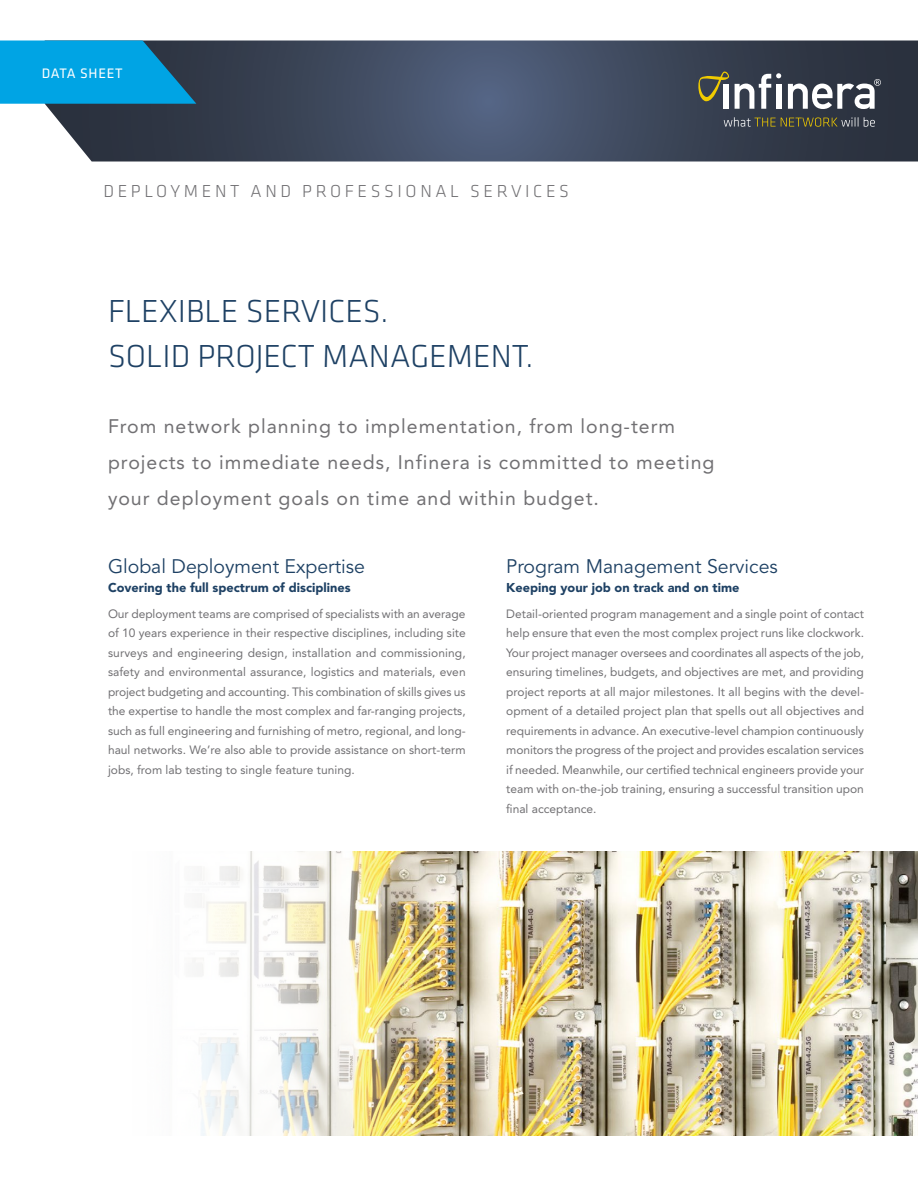
<style>
.page{position:relative;width:918px;height:1188px;background:#fff}
.page>*{position:absolute;margin:0;border:0;box-sizing:border-box;transform-origin:0 0}
.t1{font:300 33px/45px "Klavika";color:#1e4164}
.t2{font:19.5px/36px "Avenir LT Std";letter-spacing:.05em;color:#717073}
.t3{font:19.5px "Avenir LT Std";color:#1e4164}
.t4{font:300 18px "Klavika";letter-spacing:.2em;color:#717073}
.t5{font:14.25px "Klavika";letter-spacing:.05em;color:#fff}
.t6{font:900 12.75px "Avenir LT Std";color:#1e4164}
.t7{font:12px/19.5px "Avenir LT Std";color:#717073;text-align:justify}
</style>
<div class="page">
<svg style="left:45px;top:40px;width:873px;height:122px;background:#404a5d"></svg>
<svg style="left:0;top:40px;width:196px;height:64px;background:#0895cd"></svg>
<svg style="left:788px;top:79px;width:93px;height:30px"></svg>
<svg style="left:698px;top:72px;width:83px;height:37px"></svg>
<svg style="left:724px;top:117px;width:151px;height:10px;background:#56584c"></svg>
<img style="left:193px;top:852px;width:725px;height:284px">
<p class="t5" style="left:42px;top:64px;width:83px">DATA SHEET</p>
<h3 class="t4" style="left:104px;top:180px;width:467px">DEPLOYMENT AND P ROFESSIONAL SERVICES</h3>
<h1 class="t1" style="left:108px;top:288px;width:427px">FLEXIBLE SERVICES.<br>SOLID PROJECT MANAGEMENT.</h1>
<h2 class="t2" style="left:108px;top:408px;width:608px">From network planning to implementation, from long-term projects to immediate needs, Infinera is committed to meeting your deployment goals on time and within budget.</h2>
<h2 class="t3" style="left:108px;top:555px;width:259px">Global Deployment Expertise</h2>
<p class="t6" style="left:108px;top:580px;width:244px">Covering the full spectrum of disciplines</p>
<p class="t7" style="left:108px;top:604px;width:359px">Our deployment teams are comprised of specialists with an average of 10 years experience in their respective disciplines, including site surveys and engineering design, installation and commissioning, safety and environmental assurance, logistics and materials, even project budgeting and accounting. This combination of skills gives us the expertise to handle the most complex and far-ranging projects, such as full engineering and furnishing of metro, regional, and long&shy;haul networks. We’re also able to provide assistance on short-term jobs, from lab testing to single feature tuning.</p>
<h2 class="t3" style="left:506px;top:555px;width:273px">Program Management Services</h2>
<p class="t6" style="left:506px;top:580px;width:235px">Keeping your job on track and on time</p>
<p class="t7" style="left:506px;top:604px;width:359px">Detail-oriented program management and a single point of contact help ensure that even the most complex project runs like clockwork.<br>Your project manager oversees and coordinates all aspects of the job, ensuring timelines, budgets, and objectives are met, and providing project reports at all major milestones. It all begins with the devel&shy;opment of a detailed project plan that spells out all objectives and requirements in advance. An executive-level champion continuously monitors the progress of the project and provides escalation services if needed. Meanwhile, our certified technical engineers provide your team with on-the-job training, ensuring a successful transition upon final acceptance.</p>
</div>
